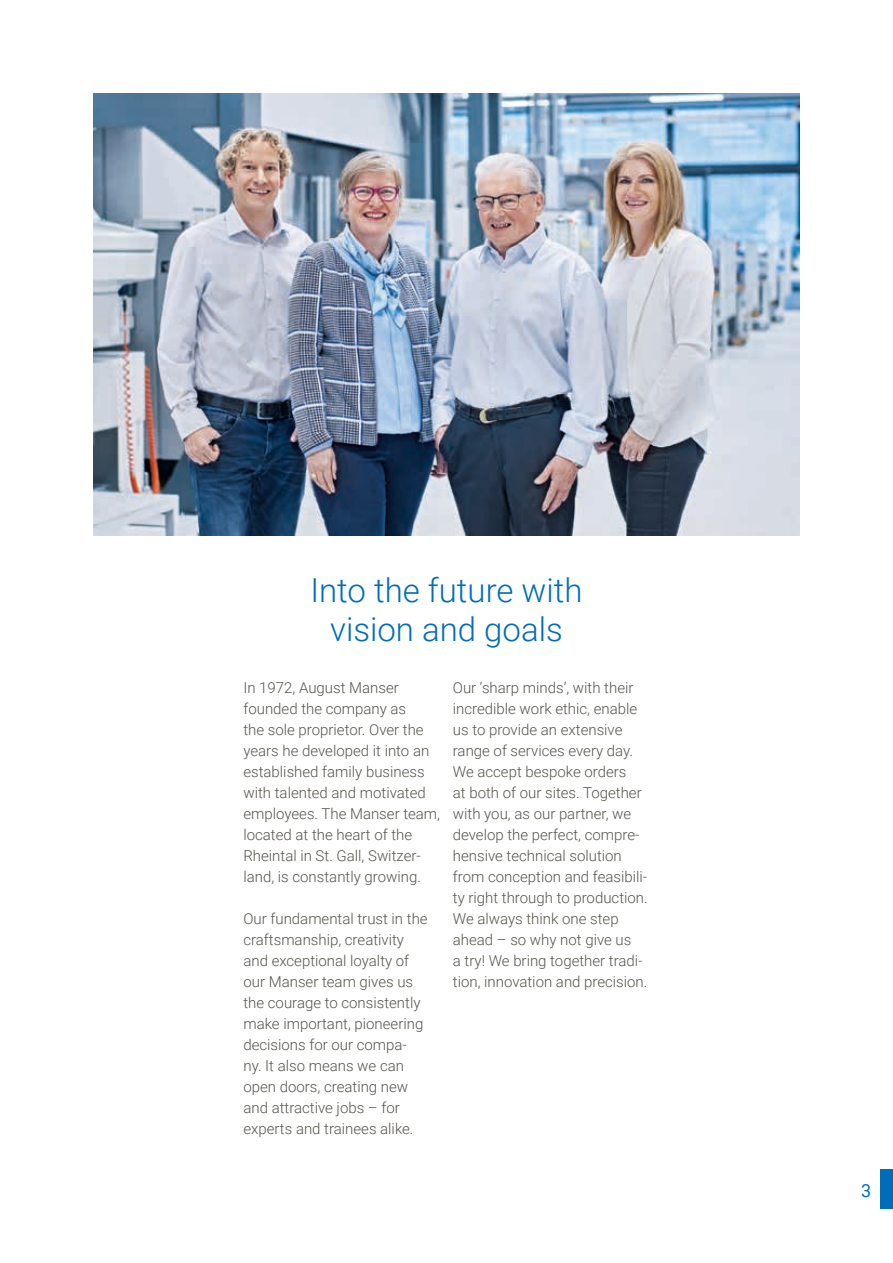
<style>
.page{position:relative;width:893px;height:1263px;background:#fff}
.page>*{position:absolute;margin:0;border:0;box-sizing:border-box;transform-origin:0 0}
.t1{font:300 33px/39.6px "Roboto";color:#006db8;text-align:center}
.t2{font:18px "Roboto";color:#006db8}
.t3{font:300 15px/21px "Roboto";color:#57544c}
</style>
<div class="page">
<div style="left:880px;top:1169px;width:13px;height:39px;background:#006db8"></div>
<img style="left:94px;top:94px;width:705px;height:442px">
<h1 class="t1" style="left:310px;top:569px;width:274px">Into the future with vision and goals</h1>
<p class="t3" style="left:243px;top:677px;width:198px">In 1972, August Manser founded the company as<br>the sole proprietor. Over the years he developed it into an established family business with talented and motivated employees. The Manser team, located at the heart of the<br>Rheintal in St. Gall, Switzer&shy;land, is constantly growing.</p>
<p class="t3" style="left:243px;top:908px;width:186px">Our fundamental trust in the craftsmanship, creativity and exceptional loyalty of our Manser team gives us the courage to consistently make important, pioneering decisions for our compa&shy;ny. It also means we can open doors, creating new and attractive jobs – for experts and trainees alike.</p>
<p class="t3" style="left:453px;top:677px;width:196px">Our ‘sharp minds’, with their incredible work ethic, enable us to provide an extensive range of services every day.<br>We accept bespoke orders<br>at both of our sites. Together with you, as our partner, we develop the perfect, compre&shy;hensive technical solution from conception and feasibili&shy;ty right through to production.<br>We always think one step ahead – so why not give us<br>a try! We bring together tradi&shy;tion, innovation and precision.</p>
<p class="t2" style="left:861px;top:1177px;width:12px">3</p>
</div>
